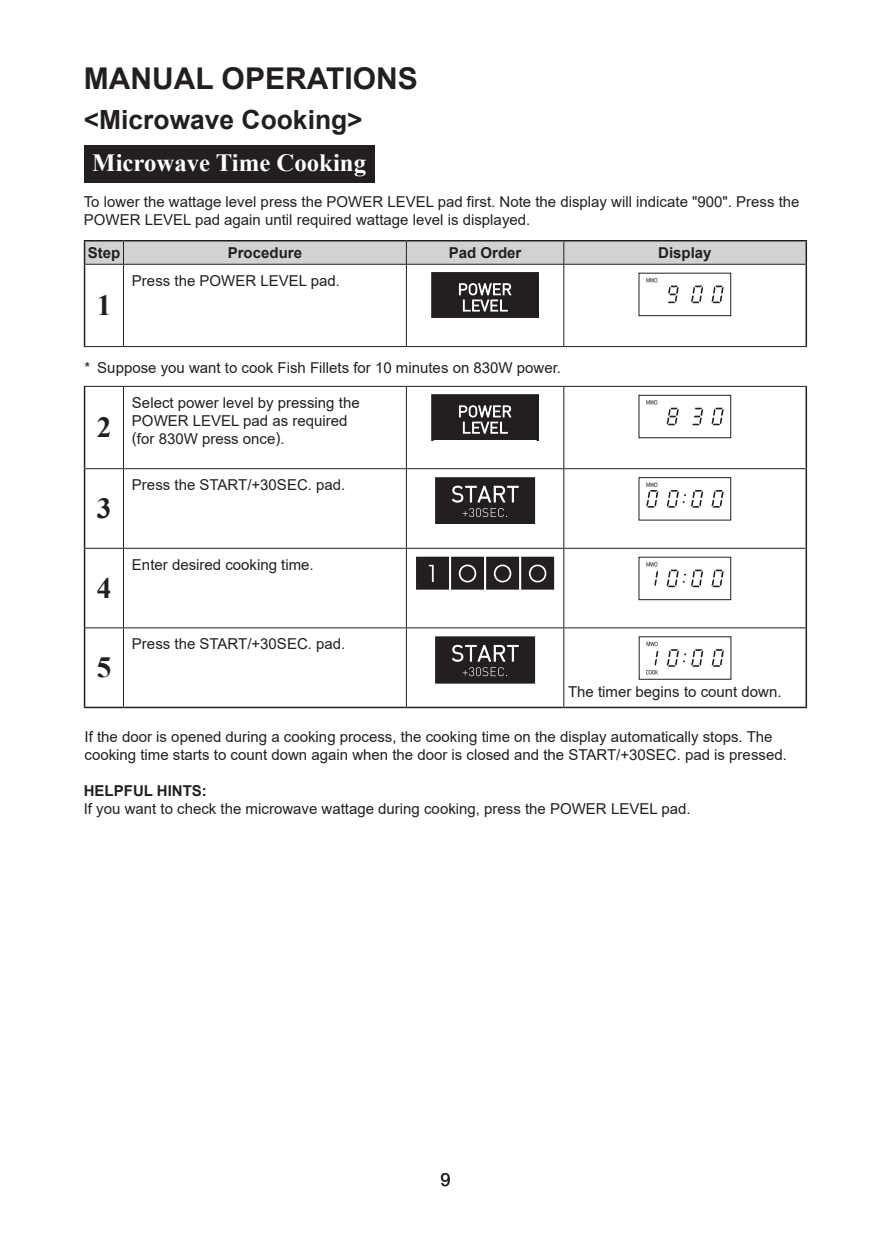
<style>
.page{position:relative;width:893px;height:1233px;background:#fff}
.page>*{position:absolute;margin:0;border:0;box-sizing:border-box;transform-origin:0 0}
.t1{font:700 30px "Arial";color:#231f20}
.t2{font:700 29.25px "Times New Roman";color:#231f20}
.t3{font:700 26.4px "Arial";color:#231f20}
.t4{font:700 24.75px "Times New Roman";color:#fff}
.t5{font:18.15px "Arial";color:#231f20}
.t6{font:15px/18px "Arial";color:#231f20}
.t7{font:700 15px "Arial";color:#231f20}
</style>
<div class="page">
<hr style="left:84px;top:386px;width:39px;height:1px;background:#231f20">
<hr style="left:123px;top:386px;width:283px;height:1px;background:#231f20">
<hr style="left:123px;top:387px;width:1px;height:81px;background:#231f20">
<hr style="left:406px;top:386px;width:157px;height:1px;background:#231f20">
<hr style="left:406px;top:387px;width:1px;height:81px;background:#231f20">
<hr style="left:563px;top:386px;width:244px;height:1px;background:#231f20">
<hr style="left:563px;top:387px;width:1px;height:81px;background:#231f20">
<hr style="left:123px;top:469px;width:1px;height:79px;background:#231f20">
<hr style="left:406px;top:469px;width:1px;height:79px;background:#231f20">
<hr style="left:563px;top:469px;width:1px;height:79px;background:#231f20">
<hr style="left:123px;top:549px;width:1px;height:78px;background:#231f20">
<hr style="left:406px;top:549px;width:1px;height:78px;background:#231f20">
<hr style="left:563px;top:549px;width:1px;height:78px;background:#231f20">
<hr style="left:123px;top:628px;width:1px;height:79px;background:#231f20">
<hr style="left:406px;top:628px;width:1px;height:79px;background:#231f20">
<hr style="left:563px;top:628px;width:1px;height:79px;background:#231f20">
<hr style="left:85px;top:468px;width:38px;height:1px;background:#231f20">
<hr style="left:123px;top:468px;width:283px;height:1px;background:#231f20">
<hr style="left:406px;top:468px;width:157px;height:1px;background:#231f20">
<hr style="left:563px;top:468px;width:242px;height:1px;background:#231f20">
<hr style="left:85px;top:548px;width:38px;height:1px;background:#231f20">
<hr style="left:123px;top:548px;width:283px;height:1px;background:#231f20">
<hr style="left:406px;top:548px;width:157px;height:1px;background:#231f20">
<hr style="left:563px;top:548px;width:242px;height:1px;background:#231f20">
<hr style="left:85px;top:627px;width:38px;height:1px;background:#231f20">
<hr style="left:123px;top:627px;width:283px;height:1px;background:#231f20">
<hr style="left:406px;top:627px;width:157px;height:1px;background:#231f20">
<hr style="left:563px;top:627px;width:242px;height:1px;background:#231f20">
<hr style="left:84px;top:387px;width:1px;height:82px;background:#231f20">
<hr style="left:805px;top:387px;width:2px;height:82px;background:#231f20">
<hr style="left:84px;top:469px;width:1px;height:79px;background:#231f20">
<hr style="left:805px;top:469px;width:2px;height:79px;background:#231f20">
<hr style="left:84px;top:548px;width:1px;height:80px;background:#231f20">
<hr style="left:805px;top:548px;width:2px;height:80px;background:#231f20">
<hr style="left:84px;top:628px;width:1px;height:79px;background:#231f20">
<hr style="left:805px;top:628px;width:2px;height:79px;background:#231f20">
<hr style="left:84px;top:707px;width:39px;height:1px;background:#231f20">
<hr style="left:123px;top:707px;width:283px;height:1px;background:#231f20">
<hr style="left:406px;top:707px;width:157px;height:1px;background:#231f20">
<hr style="left:563px;top:707px;width:244px;height:1px;background:#231f20">
<svg style="left:432px;top:395px;width:106px;height:45px;background:#3a3737"></svg>
<div style="left:638px;top:395px;width:93px;height:43px;border:1px solid #231f20"></div>
<svg style="left:711px;top:408px;width:12px;height:17px"></svg>
<svg style="left:666px;top:408px;width:12px;height:17px"></svg>
<svg style="left:646px;top:400px;width:11px;height:4px"></svg>
<svg style="left:692px;top:408px;width:11px;height:17px"></svg>
<div style="left:436px;top:478px;width:98px;height:46px;background:#231f20"></div>
<div style="left:435px;top:477px;width:100px;height:47px;border:2px solid #231f20"></div>
<svg style="left:452px;top:485px;width:67px;height:32px"></svg>
<div style="left:638px;top:477px;width:93px;height:43px;border:1px solid #231f20"></div>
<svg style="left:646px;top:482px;width:12px;height:26px"></svg>
<svg style="left:666px;top:490px;width:58px;height:18px"></svg>
<div style="left:416px;top:557px;width:32px;height:32px;background:#231f20"></div>
<div style="left:416px;top:557px;width:33px;height:32px;border:1px solid #231f20"></div>
<svg style="left:429px;top:565px;width:4px;height:17px"></svg>
<div style="left:451px;top:557px;width:32px;height:32px;background:#231f20"></div>
<div style="left:451px;top:557px;width:33px;height:32px;border:1px solid #231f20"></div>
<svg style="left:459px;top:564px;width:17px;height:18px"></svg>
<div style="left:486px;top:557px;width:32px;height:32px;background:#231f20"></div>
<div style="left:486px;top:557px;width:33px;height:32px;border:1px solid #231f20"></div>
<svg style="left:494px;top:564px;width:17px;height:18px"></svg>
<div style="left:521px;top:557px;width:32px;height:32px;background:#231f20"></div>
<div style="left:521px;top:557px;width:33px;height:32px;border:1px solid #231f20"></div>
<svg style="left:529px;top:564px;width:17px;height:18px"></svg>
<div style="left:638px;top:557px;width:93px;height:43px;border:1px solid #231f20"></div>
<svg style="left:646px;top:562px;width:12px;height:24px"></svg>
<svg style="left:666px;top:569px;width:58px;height:19px"></svg>
<div style="left:436px;top:637px;width:98px;height:46px;background:#231f20"></div>
<div style="left:435px;top:636px;width:100px;height:47px;border:2px solid #231f20"></div>
<svg style="left:451px;top:644px;width:68px;height:32px"></svg>
<svg style="left:646px;top:642px;width:12px;height:32px"></svg>
<svg style="left:667px;top:649px;width:57px;height:18px"></svg>
<div style="left:84px;top:145px;width:290px;height:38px;background:#231f20"></div>
<hr style="left:85px;top:264px;width:38px;height:1px;background:#231f20">
<hr style="left:123px;top:264px;width:283px;height:1px;background:#231f20">
<hr style="left:123px;top:265px;width:1px;height:81px;background:#231f20">
<hr style="left:406px;top:264px;width:157px;height:1px;background:#231f20">
<hr style="left:406px;top:265px;width:1px;height:81px;background:#231f20">
<hr style="left:563px;top:264px;width:242px;height:1px;background:#231f20">
<hr style="left:563px;top:265px;width:1px;height:81px;background:#231f20">
<hr style="left:84px;top:346px;width:39px;height:1px;background:#231f20">
<hr style="left:123px;top:346px;width:283px;height:1px;background:#231f20">
<hr style="left:406px;top:346px;width:157px;height:1px;background:#231f20">
<hr style="left:563px;top:346px;width:244px;height:1px;background:#231f20">
<hr style="left:84px;top:240px;width:39px;height:1px;background:#231f20">
<svg style="left:84px;top:241px;width:721px;height:23px;background:#cacbcd"></svg>
<hr style="left:123px;top:240px;width:283px;height:1px;background:#231f20">
<hr style="left:406px;top:240px;width:157px;height:1px;background:#231f20">
<hr style="left:563px;top:240px;width:244px;height:1px;background:#231f20">
<hr style="left:805px;top:241px;width:2px;height:23px;background:#231f20">
<hr style="left:84px;top:264px;width:1px;height:82px;background:#231f20">
<hr style="left:805px;top:264px;width:2px;height:82px;background:#231f20">
<svg style="left:432px;top:273px;width:106px;height:45px;background:#3a3737"></svg>
<div style="left:638px;top:273px;width:93px;height:43px;border:1px solid #231f20"></div>
<svg style="left:711px;top:286px;width:12px;height:17px"></svg>
<svg style="left:667px;top:286px;width:11px;height:17px"></svg>
<svg style="left:646px;top:278px;width:11px;height:4px"></svg>
<svg style="left:691px;top:286px;width:12px;height:17px"></svg>
<h1 class="t1" style="left:84px;top:57px;width:335px">MANUAL OPERATIONS</h1>
<h3 class="t3" style="left:84px;top:101px;width:280px">&lt;Microwave Cooking&gt;</h3>
<h3 class="t4" style="left:92px;top:145px;width:275px">Microwave Time Cooking</h3>
<p class="t6" style="left:84px;top:193px;width:717px">To lower the wattage level press the POWER LEVEL pad first. Note the display will indicate "900". Press the<br>POWER LEVEL pad again until required wattage level is displayed.</p>
<p class="t7" style="left:88px;top:242px;width:34px">Step</p>
<p class="t7" style="left:228px;top:242px;width:76px">Procedure</p>
<p class="t7" style="left:449px;top:242px;width:74px">Pad Order</p>
<p class="t7" style="left:658px;top:242px;width:55px">Display</p>
<h2 class="t2" style="left:97px;top:284px;width:16px">1</h2>
<p class="t6" style="left:132px;top:271px;width:209px">Press the POWER LEVEL pad.</p>
<p class="t6" style="left:85px;top:358px;width:478px">* Suppose you want to cook Fish Fillets for 10 minutes on 830W power.</p>
<h2 class="t2" style="left:97px;top:406px;width:16px">2</h2>
<h2 class="t2" style="left:97px;top:487px;width:16px">3</h2>
<h2 class="t2" style="left:97px;top:567px;width:16px">4</h2>
<h2 class="t2" style="left:97px;top:646px;width:16px">5</h2>
<p class="t6" style="left:132px;top:393px;width:229px">Select power level by pressing the<br>POWER LEVEL pad as required (for 830W press once).</p>
<p class="t6" style="left:132px;top:476px;width:215px">Press the START/+30SEC. pad.</p>
<p class="t6" style="left:132px;top:555px;width:183px">Enter desired cooking time.</p>
<p class="t6" style="left:132px;top:635px;width:215px">Press the START/+30SEC. pad.</p>
<p class="t6" style="left:568px;top:682px;width:215px">The timer begins to count down.</p>
<p class="t6" style="left:85px;top:727px;width:703px">If the door is opened during a cooking process, the cooking time on the display automatically stops. The cooking time starts to count down again when the door is closed and the START/+30SEC. pad is pressed.</p>
<p class="t7" style="left:84px;top:780px;width:125px">HELPFUL HINTS:</p>
<p class="t6" style="left:84px;top:800px;width:608px">If you want to check the microwave wattage during cooking, press the POWER LEVEL pad.</p>
<p class="t5" style="left:440px;top:1167px;width:12px">9</p>
</div>
